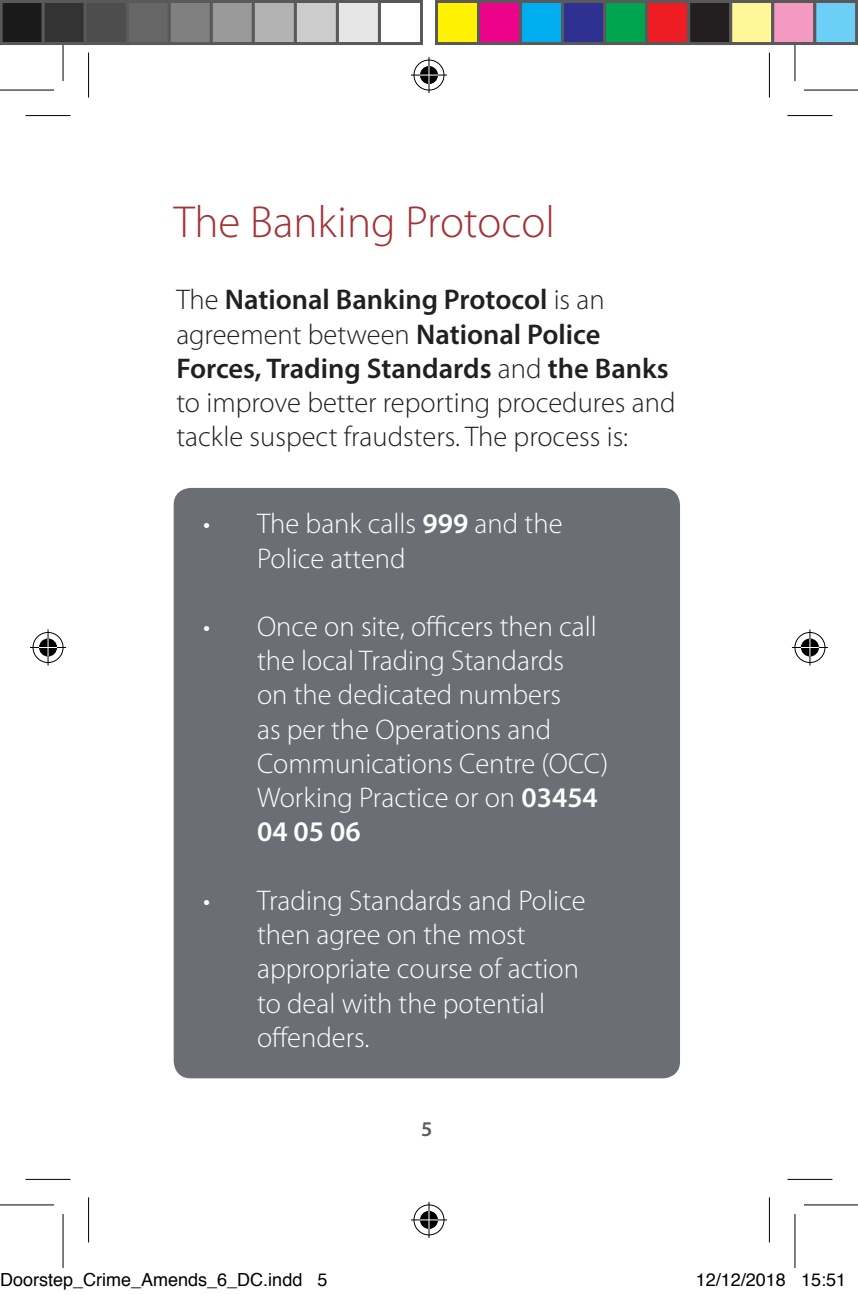
<style>
.page{position:relative;width:858px;height:1295px;background:#fff}
.page>*{position:absolute;margin:0;border:0;box-sizing:border-box;transform-origin:0 0}
.t1{font:300 45px "Myriad Pro";color:#a43236}
.t2{font:300 28.5px/34.2px "Myriad Pro";color:#fff}
.t3{font:300 28.5px/34.2px "Myriad Pro";color:#231f20}
.t4{font:600 21px "Myriad Pro";color:#5a5a5d}
.t5{font:18px "Helvetica";color:#000}
.s1{font-weight:600}
</style>
<div class="page">
<div style="left:174px;top:488px;width:506px;height:590px;background:#6c6e76;border-radius:17px"></div>
<svg style="left:769px;top:53px;width:1px;height:45px"></svg>
<svg style="left:769px;top:1197px;width:1px;height:44px"></svg>
<hr style="left:26px;top:115px;width:45px;height:1px;background:#000">
<hr style="left:787px;top:115px;width:45px;height:1px;background:#000">
<hr style="left:26px;top:1178px;width:45px;height:1px;background:#000">
<hr style="left:787px;top:1178px;width:45px;height:1px;background:#000">
<hr style="left:88px;top:53px;width:1px;height:45px;background:#000">
<hr style="left:88px;top:1196px;width:1px;height:45px;background:#000">
<hr style="left:768px;top:53px;width:1px;height:45px;background:#000">
<hr style="left:768px;top:1196px;width:1px;height:45px;background:#000">
<svg style="left:0;top:90px;width:54px;height:1px"></svg>
<svg style="left:804px;top:90px;width:53px;height:1px"></svg>
<svg style="left:0;top:1205px;width:54px;height:1px"></svg>
<svg style="left:804px;top:1205px;width:53px;height:1px"></svg>
<svg style="left:795px;top:45px;width:1px;height:36px"></svg>
<svg style="left:795px;top:1214px;width:1px;height:53px"></svg>
<hr style="left:0;top:89px;width:54px;height:1px;background:#000">
<hr style="left:803px;top:89px;width:54px;height:1px;background:#000">
<hr style="left:0;top:1203px;width:54px;height:2px;background:#000">
<hr style="left:803px;top:1203px;width:54px;height:2px;background:#000">
<hr style="left:62px;top:27px;width:2px;height:54px;background:#000">
<hr style="left:62px;top:1213px;width:2px;height:54px;background:#000">
<hr style="left:794px;top:27px;width:1px;height:54px;background:#000">
<hr style="left:794px;top:1213px;width:1px;height:54px;background:#000">
<div style="left:412px;top:58px;width:34px;height:34px;border:4px solid #fff;border-radius:50%"></div>
<hr style="left:411px;top:73px;width:36px;height:4px;background:#fff">
<svg style="left:427px;top:57px;width:4px;height:36px"></svg>
<div style="left:418px;top:64px;width:22px;height:22px;border:4px solid #fff;border-radius:50%"></div>
<div style="left:413px;top:60px;width:31px;height:30px;border:1px solid #000;border-radius:50%"></div>
<hr style="left:411px;top:74px;width:36px;height:2px;background:#000">
<hr style="left:428px;top:57px;width:1px;height:36px;background:#000">
<svg style="left:420px;top:66px;width:18px;height:18px"></svg>
<div style="left:412px;top:1202px;width:34px;height:34px;border:4px solid #fff;border-radius:50%"></div>
<svg style="left:411px;top:1217px;width:36px;height:4px"></svg>
<svg style="left:427px;top:1202px;width:4px;height:35px"></svg>
<div style="left:418px;top:1208px;width:22px;height:22px;border:4px solid #fff;border-radius:50%"></div>
<div style="left:413px;top:1204px;width:31px;height:30px;border:1px solid #000;border-radius:50%"></div>
<hr style="left:411px;top:1218px;width:36px;height:2px;background:#000">
<hr style="left:428px;top:1201px;width:1px;height:36px;background:#000">
<svg style="left:420px;top:1210px;width:18px;height:18px"></svg>
<div style="left:31px;top:630px;width:34px;height:34px;border:4px solid #fff;border-radius:50%"></div>
<svg style="left:31px;top:645px;width:34px;height:4px"></svg>
<svg style="left:46px;top:629px;width:4px;height:36px"></svg>
<div style="left:37px;top:636px;width:22px;height:22px;border:4px solid #fff;border-radius:50%"></div>
<div style="left:33px;top:632px;width:30px;height:30px;border:1px solid #000;border-radius:50%"></div>
<hr style="left:30px;top:646px;width:36px;height:2px;background:#000">
<hr style="left:48px;top:629px;width:1px;height:36px;background:#000">
<svg style="left:39px;top:638px;width:18px;height:18px"></svg>
<div style="left:792px;top:630px;width:34px;height:34px;border:4px solid #fff;border-radius:50%"></div>
<hr style="left:791px;top:645px;width:36px;height:4px;background:#fff">
<svg style="left:807px;top:629px;width:4px;height:36px"></svg>
<div style="left:798px;top:636px;width:22px;height:22px;border:4px solid #fff;border-radius:50%"></div>
<div style="left:794px;top:632px;width:31px;height:30px;border:1px solid #000;border-radius:50%"></div>
<hr style="left:791px;top:646px;width:36px;height:2px;background:#000">
<hr style="left:809px;top:629px;width:1px;height:36px;background:#000">
<svg style="left:800px;top:638px;width:18px;height:18px"></svg>
<div style="left:1px;top:2px;width:42px;height:42px;background:#1a1a1a"></div>
<div style="left:0;top:0;width:45px;height:45px;border:3px solid #595959"></div>
<div style="left:43px;top:2px;width:42px;height:42px;background:#333"></div>
<div style="left:42px;top:0;width:45px;height:45px;border:3px solid #595959"></div>
<div style="left:85px;top:2px;width:42px;height:42px;background:#4d4d4d"></div>
<div style="left:84px;top:0;width:45px;height:45px;border:3px solid #595959"></div>
<div style="left:127px;top:2px;width:42px;height:42px;background:#666"></div>
<div style="left:126px;top:0;width:45px;height:45px;border:3px solid #595959"></div>
<div style="left:169px;top:2px;width:42px;height:42px;background:#808080"></div>
<div style="left:168px;top:0;width:45px;height:45px;border:3px solid #595959"></div>
<div style="left:211px;top:2px;width:42px;height:42px;background:#999"></div>
<div style="left:210px;top:0;width:45px;height:45px;border:3px solid #595959"></div>
<div style="left:253px;top:2px;width:42px;height:42px;background:#b3b3b3"></div>
<div style="left:252px;top:0;width:45px;height:45px;border:3px solid #595959"></div>
<div style="left:295px;top:2px;width:42px;height:42px;background:#ccc"></div>
<div style="left:294px;top:0;width:45px;height:45px;border:3px solid #595959"></div>
<div style="left:337px;top:2px;width:42px;height:42px;background:#e6e6e6"></div>
<div style="left:336px;top:0;width:45px;height:45px;border:3px solid #595959"></div>
<div style="left:378px;top:0;width:45px;height:45px;border:3px solid #595959"></div>
<div style="left:436px;top:2px;width:42px;height:42px;background:#fff101"></div>
<div style="left:435px;top:0;width:45px;height:45px;border:3px solid #595959"></div>
<div style="left:478px;top:2px;width:42px;height:42px;background:#ed028c"></div>
<div style="left:477px;top:0;width:45px;height:45px;border:3px solid #595959"></div>
<div style="left:520px;top:2px;width:42px;height:42px;background:#00aeef"></div>
<div style="left:519px;top:0;width:45px;height:45px;border:3px solid #595959"></div>
<div style="left:562px;top:2px;width:42px;height:42px;background:#2e3092"></div>
<div style="left:561px;top:0;width:45px;height:45px;border:3px solid #595959"></div>
<div style="left:604px;top:2px;width:42px;height:42px;background:#00a54f"></div>
<div style="left:603px;top:0;width:45px;height:45px;border:3px solid #595959"></div>
<div style="left:646px;top:2px;width:42px;height:42px;background:#ee1d23"></div>
<div style="left:645px;top:0;width:45px;height:45px;border:3px solid #595959"></div>
<div style="left:688px;top:2px;width:42px;height:42px;background:#231f20"></div>
<div style="left:687px;top:0;width:45px;height:45px;border:3px solid #595959"></div>
<div style="left:730px;top:2px;width:42px;height:42px;background:#fff79a"></div>
<div style="left:729px;top:0;width:45px;height:45px;border:3px solid #595959"></div>
<div style="left:772px;top:2px;width:42px;height:42px;background:#f499c2"></div>
<div style="left:771px;top:0;width:45px;height:45px;border:3px solid #595959"></div>
<div style="left:814px;top:2px;width:42px;height:42px;background:#6bcff6"></div>
<div style="left:813px;top:0;width:44px;height:45px;border:3px solid #595959"></div>
<svg style="left:855px;top:0;width:2px;height:45px"></svg>
<p class="t1" style="left:174px;top:194px;width:383px">The Banking Protocol</p>
<p class="t3" style="left:176px;top:282px;width:500px">The <span class="s1">National Banking Protocol</span> is an agreement between <span class="s1">National Police Forces, Trading Standards</span> and <span class="s1">the Banks </span>to improve better reporting procedures and tackle suspect fraudsters. The process is:</p>
<p class="t2" style="left:257px;top:506px;width:307px;text-indent:-54px">• The bank calls <span class="s1">999</span> and the<br>Police attend</p>
<p class="t2" style="left:257px;top:609px;width:352px;text-indent:-54px">• Once on site, officers then call the local Trading Standards<br>on the dedicated numbers<br>as per the Operations and<br>Communications Centre (OCC)<br>Working Practice or on <span class="s1">03454<br>04 05 06</span></p>
<p class="t2" style="left:257px;top:882px;width:330px;text-indent:-54px">• Trading Standards and Police then agree on the most appropriate course of action to deal with the potential offenders.</p>
<p class="t4" style="left:421px;top:1114px;width:13px">5</p>
<p class="t5" style="left:0;top:1265px;width:329px">Doorstep_Crime_Amends_6_DC.indd 5</p>
<p class="t5" style="left:695px;top:1265px;width:152px">12/12/2018 15:51</p>
</div>
